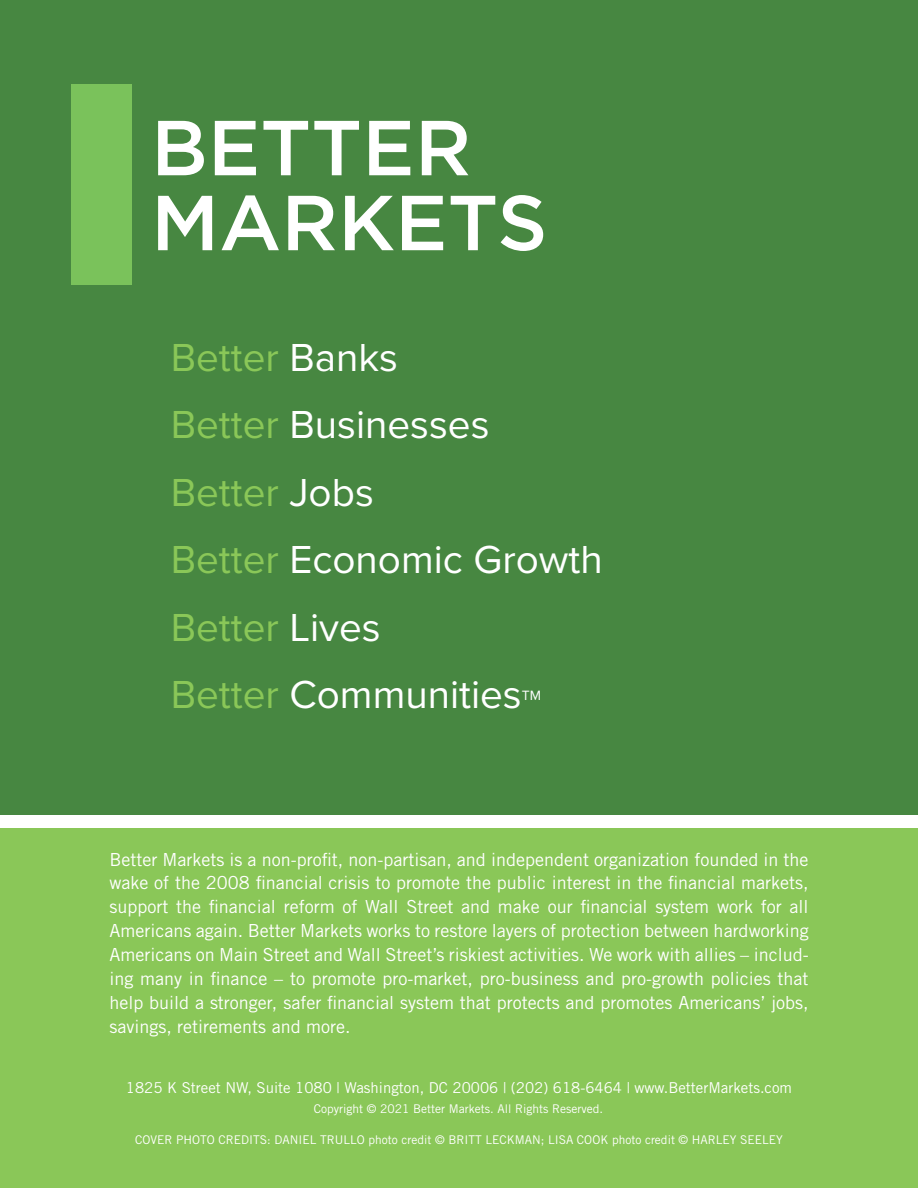
<style>
.page{position:relative;width:918px;height:1188px;background:#fff}
.page>*{position:absolute;margin:0;border:0;box-sizing:border-box;transform-origin:0 0}
.t1{font:40.5px/67.5px "Proxima Nova";color:#fff}
.t2{font:18px/24px "Trade Gothic LT Std";color:#fff;text-align:justify}
.t3{font:15px "Trade Gothic LT Std";color:#fff}
.t4{font:13.95px "Proxima Nova";color:#fff}
.t5{font:12px "Trade Gothic LT Std";color:#fff}
.s1{color:#8ac758}
</style>
<div class="page">
<div style="left:0;top:0;width:918px;height:814px;background:#478741"></div>
<div style="left:0;top:829px;width:918px;height:359px;background:#8ac758"></div>
<div style="left:72px;top:84px;width:60px;height:201px;background:#7ac25b"></div>
<svg style="left:158px;top:121px;width:46px;height:54px"></svg>
<svg style="left:215px;top:121px;width:41px;height:54px"></svg>
<svg style="left:264px;top:121px;width:44px;height:54px"></svg>
<svg style="left:314px;top:121px;width:45px;height:54px"></svg>
<svg style="left:369px;top:121px;width:41px;height:54px"></svg>
<svg style="left:422px;top:121px;width:46px;height:54px"></svg>
<svg style="left:158px;top:196px;width:54px;height:54px"></svg>
<svg style="left:222px;top:195px;width:57px;height:55px"></svg>
<svg style="left:288px;top:196px;width:47px;height:54px"></svg>
<svg style="left:345px;top:196px;width:49px;height:54px"></svg>
<svg style="left:402px;top:196px;width:41px;height:54px"></svg>
<svg style="left:451px;top:196px;width:44px;height:54px"></svg>
<svg style="left:501px;top:195px;width:42px;height:56px"></svg>
<h1 class="t1" style="left:171px;top:322px;width:434px"><span class="s1">Better</span> Banks<br><span class="s1">Better</span> Businesses<br><span class="s1">Better</span> Jobs<br><span class="s1">Better</span> Economic Growth<br><span class="s1">Better</span> Lives<br><span class="s1">Better</span> Communities</h1>
<p class="t4" style="left:522px;top:685px;width:21px">TM</p>
<p class="t2" style="left:109px;top:847px;width:701px">Better Markets is a non-profit, non-partisan, and independent organization founded in the wake of the 2008 financial crisis to promote the public interest in the financial markets, support the financial reform of Wall Street and make our financial system work for all Americans again. Better Markets works to restore layers of protection between hardworking Americans on Main Street and Wall Street’s riskiest activities. We work with allies – includ&shy;ing many in finance – to promote pro-market, pro-business and pro-growth policies that help build a stronger, safer financial system that protects and promotes Americans’ jobs, savings, retirements and more.</p>
<p class="t3" style="left:126px;top:1079px;width:668px">1825 K Street NW, Suite 1080 | Washington, DC 20006 | (202) 618-6464 | www.BetterMarkets.com</p>
<p class="t5" style="left:314px;top:1102px;width:291px">Copyright © 2021 Better Markets. All Rights Reserved.</p>
<p class="t5" style="left:135px;top:1132px;width:649px">COVER PHOTO CREDITS: DANIEL TRULLO photo credit © BRITT LECKMAN; LISA COOK photo credit © HARLEY SEELEY</p>
</div>
